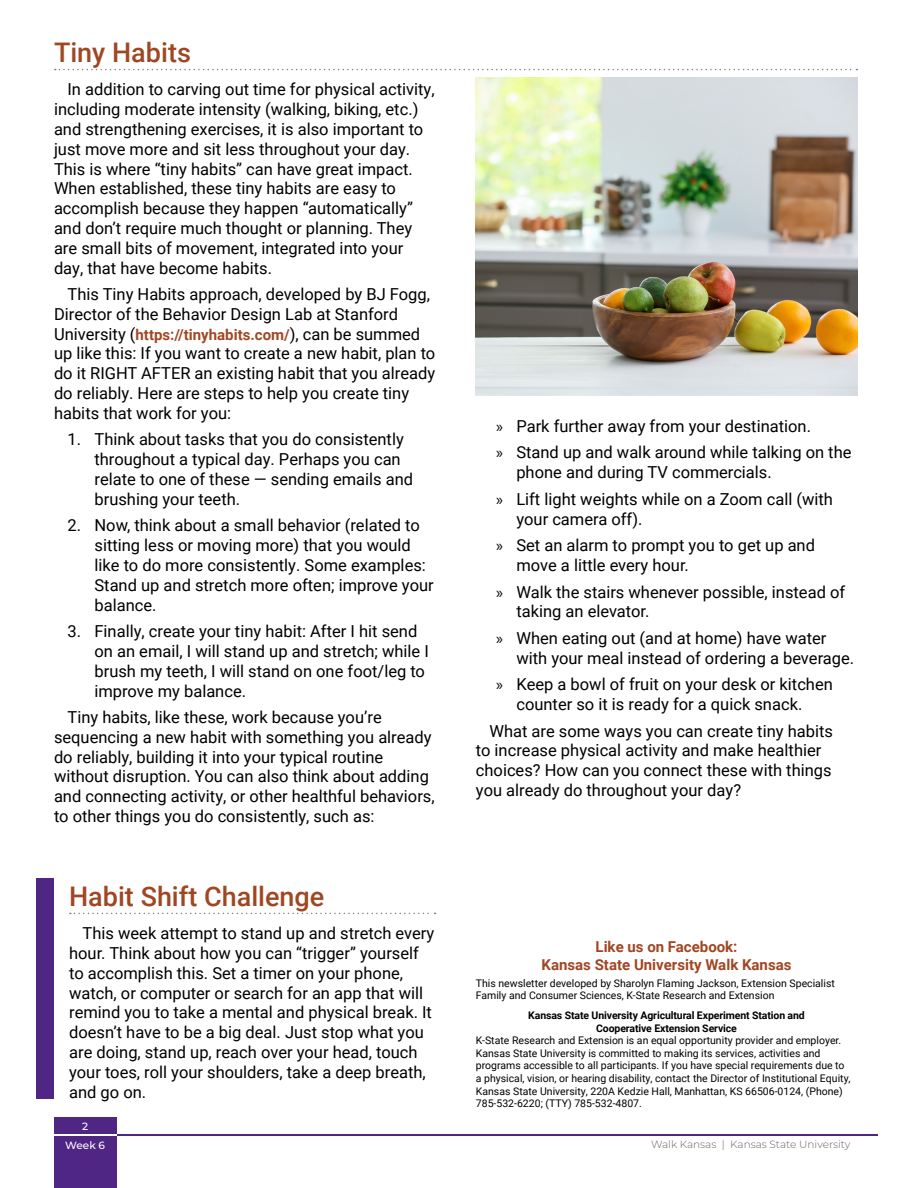
<style>
.page{position:relative;width:918px;height:1188px;background:#fff}
.page>*{position:absolute;margin:0;border:0;box-sizing:border-box;transform-origin:0 0}
.Headings{font:500 27px "Roboto";color:#9f4723}
.Body{font:16.5px/19.8px "Roboto";color:#000}
.t1{font:700 15px/18px "Roboto";color:#9f4723;text-align:center}
.t2{font:10.5px/12.6px "Roboto";color:#000}
.t3{font:700 10.5px/12.6px "Roboto";letter-spacing:-.01em;color:#000;text-align:center}
.t4{font:300 10.5px "Montserrat";color:#636466}
.t5{font:500 10.5px/19.4px "Montserrat";color:#fff;text-align:center}
.s1{font-weight:700;font-size:15px;color:#9f4723}
.s2{font-family:"Myriad Pro"}
</style>
<div class="page">
<div style="left:54px;top:1117px;width:62px;height:71px;background:#4f2683"></div>
<hr style="left:116px;top:1134px;width:762px;height:1px;background:#4f2683">
<hr style="left:54px;top:1134px;width:62px;height:1px;background:#fff">
<svg style="left:55px;top:69px;width:802px;height:1px"></svg>
<svg style="left:70px;top:913px;width:366px;height:1px"></svg>
<img style="left:476px;top:78px;width:381px;height:317px">
<div style="left:37px;top:878px;width:17px;height:220px;background:#4f2683"></div>
<h1 class="Headings" style="left:54px;top:34px;width:138px">Tiny Habits</h1>
<p class="Body" style="left:54px;top:79px;width:382px;text-indent:14px">In addition to carving out time for physical activity, including moderate intensity (walking, biking, etc.) and strengthening exercises, it is also important to just move more and sit less throughout your day.<br>This is where “tiny habits” can have great impact.<br>When established, these tiny habits are easy to accomplish because they happen “automatically” and don’t require much thought or planning. They are small bits of movement, integrated into your day, that have become habits.</p>
<p class="Body" style="left:54px;top:284px;width:383px;text-indent:14px">This Tiny Habits approach, developed by BJ Fogg, Director of the Behavior Design Lab at Stanford University (<span class="s1">https://tinyhabits.com/</span>), can be summed up like this: If you want to create a new habit, plan to do it RIGHT AFTER an existing habit that you already do reliably. Here are steps to help you create tiny habits that work for you:</p>
<p class="Body" style="left:94px;top:429px;width:320px;text-indent:-27px">1. Think about tasks that you do consistently throughout a typical day. Perhaps you can relate to one of these — sending emails and brushing your teeth.</p>
<p class="Body" style="left:94px;top:515px;width:341px;text-indent:-27px">2. Now, think about a small behavior (related to sitting less or moving more) that you would like to do more consistently. Some examples:<br>Stand up and stretch more often; improve your balance.</p>
<p class="Body" style="left:94px;top:621px;width:336px;text-indent:-27px">3. Finally, create your tiny habit: After I hit send on an email, I will stand up and stretch; while I brush my teeth, I will stand on one foot/leg to improve my balance.</p>
<p class="Body" style="left:54px;top:707px;width:382px;text-indent:14px">Tiny habits, like these, work because you’re sequencing a new habit with something you already do reliably, building it into your typical routine without disruption. You can also think about adding and connecting activity, or other healthful behaviors, to other things you do consistently, such as:</p>
<h1 class="Headings" style="left:69px;top:877px;width:257px">Habit Shift Challenge</h1>
<p class="Body" style="left:69px;top:923px;width:367px;text-indent:14px">This week attempt to stand up and stretch every hour. Think about how you can “trigger” yourself to accomplish this. Set a timer on your phone, watch, or computer or search for an app that will remind you to take a mental and physical break. It doesn’t have to be a big deal. Just stop what you are doing, stand up, reach over your head, touch your toes, roll your shoulders, take a deep breath, and go on.</p>
<p class="t5" style="left:65px;top:1116px;width:41px">2<br>Week 6</p>
<p class="Body" style="left:496px;top:416px;width:316px"><span class="s2">»</span> Park further away from your destination.</p>
<p class="Body" style="left:516px;top:442px;width:337px;text-indent:-20px"><span class="s2">»</span> Stand up and walk around while talking on the phone and during TV commercials.</p>
<p class="Body" style="left:516px;top:488px;width:318px;text-indent:-20px"><span class="s2">»</span> Lift light weights while on a Zoom call (with your camera off).</p>
<p class="Body" style="left:516px;top:535px;width:300px;text-indent:-20px"><span class="s2">»</span> Set an alarm to prompt you to get up and move a little every hour.</p>
<p class="Body" style="left:516px;top:581px;width:330px;text-indent:-20px"><span class="s2">»</span> Walk the stairs whenever possible, instead of taking an elevator.</p>
<p class="Body" style="left:516px;top:628px;width:339px;text-indent:-20px"><span class="s2">»</span> When eating out (and at home) have water with your meal instead of ordering a beverage.</p>
<p class="Body" style="left:516px;top:674px;width:318px;text-indent:-20px"><span class="s2">»</span> Keep a bowl of fruit on your desk or kitchen counter so it is ready for a quick snack.</p>
<p class="Body" style="left:476px;top:720px;width:359px;text-indent:14px">What are some ways you can create tiny habits to increase physical activity and make healthier choices? How can you connect these with things you already do throughout your day?</p>
<p class="t1" style="left:542px;top:937px;width:251px">Like us on Facebook:<br>Kansas State University Walk Kansas</p>
<p class="t2" style="left:476px;top:976px;width:361px">This newsletter developed by Sharolyn Flaming Jackson, Extension Specialist<br>Family and Consumer Sciences, K-State Research and Extension</p>
<p class="t3" style="left:528px;top:1009px;width:278px">Kansas State University Agricultural Experiment Station and<br>Cooperative Extension Service</p>
<p class="t2" style="left:476px;top:1034px;width:376px">K-State Research and Extension is an equal opportunity provider and employer.<br>Kansas State University is committed to making its services, activities and programs accessible to all participants. If you have special requirements due to a physical, vision, or hearing disability, contact the Director of Institutional Equity, Kansas State University, 220A Kedzie Hall, Manhattan, KS 66506-0124, (Phone)<br>785-532-6220; (TTY) 785-532-4807.</p>
<p class="t4" style="left:651px;top:1138px;width:201px">Walk Kansas | Kansas State University</p>
</div>
